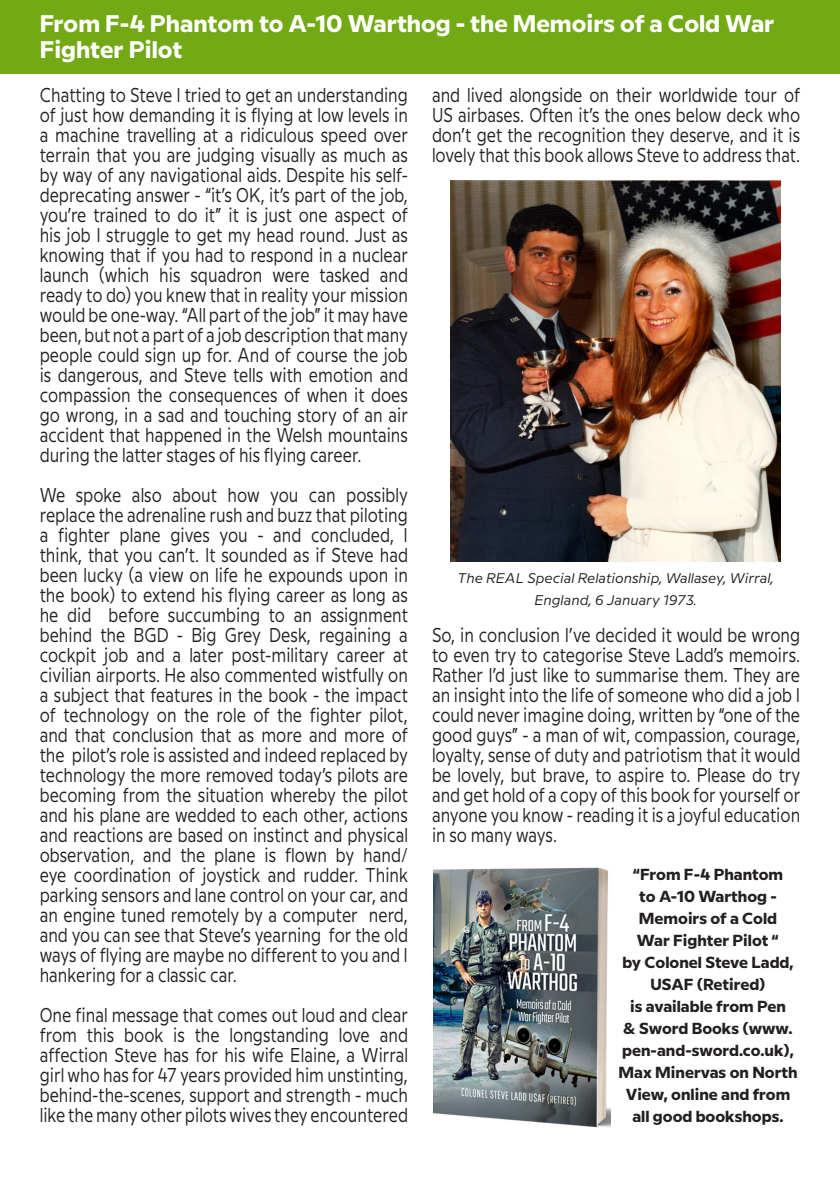
<style>
.page{position:relative;width:840px;height:1191px;background:#fff}
.page>*{position:absolute;margin:0;border:0;box-sizing:border-box;transform-origin:0 0}
.Magazine_Default{font:700 24px/26px "Milliard";color:#fff}
.Magazine_Default-2{font:20px/20px "Milliard";color:#231f20;text-align:justify;scale:.8 1}
.Magazine_Default-3{font:700 16px/22px "Milliard";color:#231f20;text-align:center}
.Magazine_Default-4{font:italic 14px/22px "Milliard";color:#231f20;text-align:center}
</style>
<div class="page">
<div style="left:0;top:0;width:839px;height:74px;background:#73a915"></div>
<img style="left:450px;top:180px;width:330px;height:381px">
<img style="left:433px;top:867px;width:177px;height:260px">
<p class="Magazine_Default" style="left:40px;top:9px;width:735px">From F-4 Phantom to A-10 Warthog - the Memoirs of a Cold War<br>Fighter Pilot</p>
<p class="Magazine_Default-2" style="left:40px;top:84px;width:461px">Chatting to Steve I tried to get an understanding of just how demanding it is flying at low levels in a machine travelling at a ridiculous speed over terrain that you are judging visually as much as by way of any navigational aids. Despite his self&shy;deprecating answer - “it’s OK, it’s part of the job, you’re trained to do it” it is just one aspect of his job I struggle to get my head round. Just as knowing that if you had to respond in a nuclear launch (which his squadron were tasked and ready to do) you knew that in reality your mission would be one-way. “All part of the job” it may have been, but not a part of a job description that many people could sign up for. And of course the job is dangerous, and Steve tells with emotion and compassion the consequences of when it does go wrong, in a sad and touching story of an air accident that happened in the Welsh mountains during the latter stages of his flying career.</p>
<p class="Magazine_Default-2" style="left:40px;top:484px;width:461px">We spoke also about how you can possibly replace the adrenaline rush and buzz that piloting a fighter plane gives you - and concluded, I think, that you can’t. It sounded as if Steve had been lucky (a view on life he expounds upon in the book) to extend his flying career as long as he did before succumbing to an assignment behind the BGD - Big Grey Desk, regaining a cockpit job and a later post-military career at civilian airports. He also commented wistfully on a subject that features in the book - the impact of technology on the role of the fighter pilot, and that conclusion that as more and more of the pilot’s role is assisted and indeed replaced by technology the more removed today’s pilots are becoming from the situation whereby the pilot and his plane are wedded to each other, actions and reactions are based on instinct and physical observation, and the plane is flown by hand/ eye coordination of joystick and rudder. Think parking sensors and lane control on your car, and an engine tuned remotely by a computer nerd, and you can see that Steve’s yearning for the old ways of flying are maybe no different to you and I hankering for a classic car.</p>
<p class="Magazine_Default-2" style="left:40px;top:1004px;width:461px">One final message that comes out loud and clear from this book is the longstanding love and affection Steve has for his wife Elaine, a Wirral girl who has for 47 years provided him unstinting, behind-the-scenes, support and strength - much like the many other pilots wives they encountered</p>
<p class="Magazine_Default-2" style="left:432px;top:84px;width:461px">and lived alongside on their worldwide tour of US airbases. Often it’s the ones below deck who don’t get the recognition they deserve, and it is lovely that this book allows Steve to address that.</p>
<p class="Magazine_Default-4" style="left:457px;top:566px;width:318px">The REAL Special Relationship, Wallasey, Wirral,<br>England, 6 January 1973.</p>
<p class="Magazine_Default-2" style="left:432px;top:624px;width:461px">So, in conclusion I’ve decided it would be wrong to even try to categorise Steve Ladd’s memoirs.<br>Rather I’d just like to summarise them. They are an insight into the life of someone who did a job I could never imagine doing, written by “one of the good guys” - a man of wit, compassion, courage, loyalty, sense of duty and patriotism that it would be lovely, but brave, to aspire to. Please do try and get hold of a copy of this book for yourself or anyone you know - reading it is a joyful education in so many ways.</p>
<p class="Magazine_Default-3" style="left:632px;top:862px;width:152px">“From F-4 Phantom to A-10 Warthog -<br>Memoirs of a Cold</p>
<p class="Magazine_Default-3" style="left:636px;top:928px;width:143px">War Fighter Pilot “</p>
<p class="Magazine_Default-3" style="left:622px;top:950px;width:173px">by Colonel Steve Ladd,<br>USAF (Retired)</p>
<p class="Magazine_Default-3" style="left:618px;top:994px;width:180px">is available from Pen<br>&amp; Sword Books (www. pen-and-sword.co.uk),<br>Max Minervas on North<br>View, online and from all good bookshops.</p>
</div>
